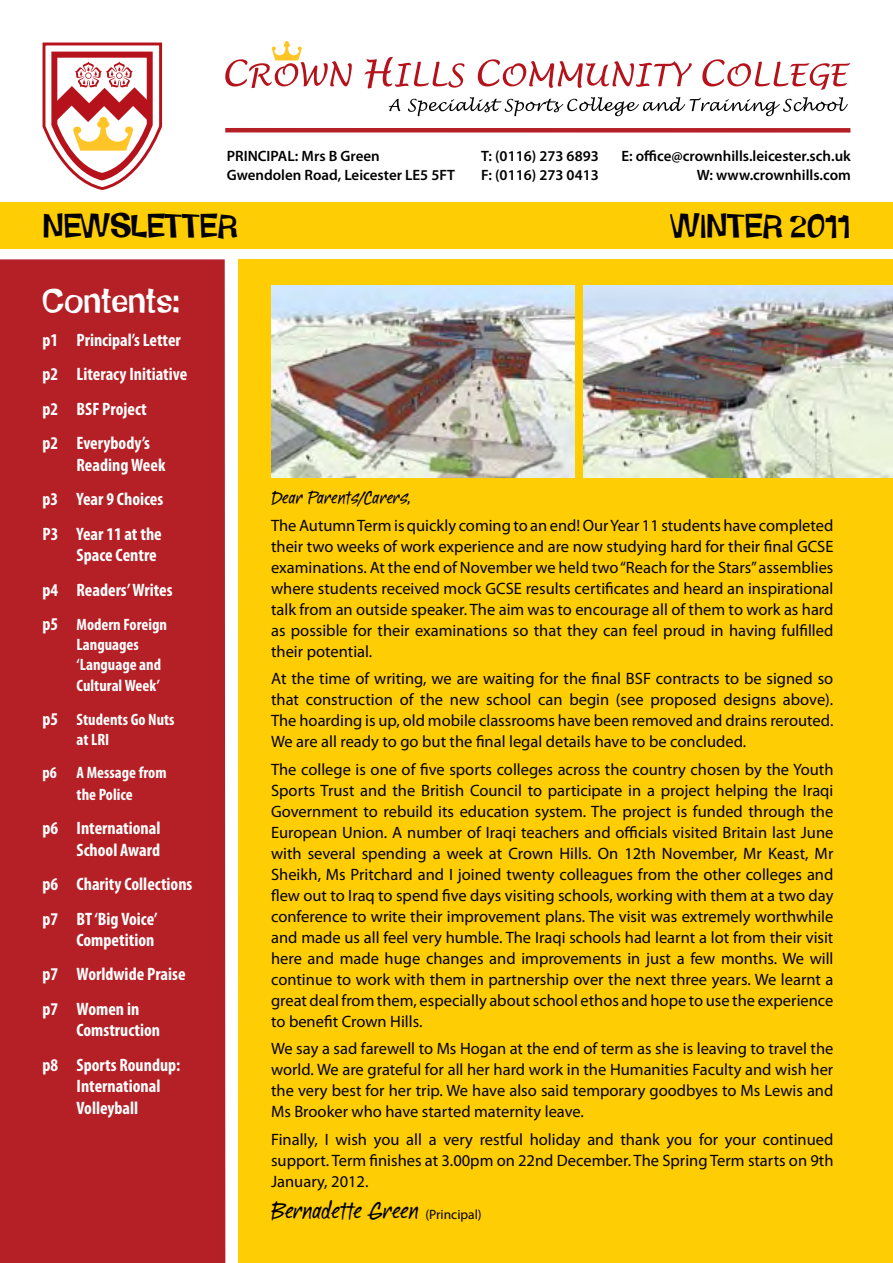
<style>
.page{position:relative;width:893px;height:1263px;background:#fff}
.page>*{position:absolute;margin:0;border:0;box-sizing:border-box;transform-origin:0 0}
.t1{font:31.5px "Schmelvetica";color:#000}
.t2{font:31.5px "Schmelvetica";color:#fff}
.t3{font:25.5px "Aspire";color:#000}
.t4{font:19.5px "Aspire";color:#000}
.t5{font:700 condensed 18px/34.3px "Myriad Pro";color:#fff}
.t6{font:16.5px/21px "Myriad Pro";color:#000;text-align:justify}
.t7{font:700 condensed 16.5px/20.2px "Myriad Pro";color:#fff}
.t8{font:600 15px "Myriad Pro";color:#000}
.s1{font-size:18px}
.s2{font-family:"Myriad Pro";font-size:13.5px}
</style>
<div class="page">
<div style="left:0;top:202px;width:893px;height:47px;background:#ffcd03"></div>
<svg style="left:364px;top:57px;width:100px;height:31px"></svg>
<svg style="left:478px;top:59px;width:214px;height:29px"></svg>
<svg style="left:702px;top:59px;width:148px;height:31px"></svg>
<svg style="left:225px;top:41px;width:127px;height:47px"></svg>
<svg style="left:389px;top:99px;width:11px;height:12px"></svg>
<svg style="left:408px;top:97px;width:440px;height:19px"></svg>
<svg style="left:43px;top:43px;width:119px;height:147px"></svg>
<div style="left:225px;top:128px;width:625px;height:5px;background:#b42025"></div>
<div style="left:0;top:259px;width:225px;height:1004px;background:#b42025"></div>
<div style="left:238px;top:259px;width:655px;height:1004px;background:#ffcd03"></div>
<img style="left:271px;top:286px;width:303px;height:191px">
<img style="left:584px;top:286px;width:309px;height:191px">
<p class="t8" style="left:227px;top:146px;width:154px">PRINCIPAL: Mrs B Green</p>
<p class="t8" style="left:481px;top:146px;width:119px">T: (0116) 273 6893</p>
<p class="t8" style="left:621px;top:146px;width:231px">E: office@crownhills.leicester.sch.uk</p>
<p class="t8" style="left:227px;top:165px;width:230px">Gwendolen Road, Leicester LE5 5FT</p>
<p class="t8" style="left:481px;top:165px;width:119px">F: (0116) 273 0413</p>
<p class="t8" style="left:697px;top:165px;width:156px">W: www.crownhills.com</p>
<h1 class="t1" style="left:43px;top:203px;width:196px">NEWSLETTER</h1>
<h1 class="t1" style="left:671px;top:203px;width:181px">WINTER 2011</h1>
<h1 class="t2" style="left:43px;top:278px;width:139px">Contents:</h1>
<p class="t5" style="left:43px;top:323px;width:146px">p1 Principal’s Letter p2 Literacy Initiative p2 BSF Project<br>p2 Everybody’s</p>
<p class="t5" style="left:43px;top:447px;width:124px;text-align:justify;text-indent:34px">Reading Week p3 Year 9 Choices P3 Year 11 at the</p>
<p class="t5" style="left:43px;top:538px;width:132px;text-indent:34px">Space Centre p4 Readers’ Writes</p>
<p class="t7" style="left:77px;top:614px;width:92px;text-indent:-34px"><span class="s1">p5</span> Modern Foreign<br>Languages ‘Language and<br>Cultural Week’</p>
<p class="t7" style="left:77px;top:709px;width:100px;text-indent:-34px"><span class="s1">p5</span> Students Go Nuts at LRI</p>
<p class="t7" style="left:43px;top:761px;width:126px;line-height:21.6px;text-align:center">p6 A Message from the Police</p>
<p class="t5" style="left:43px;top:817px;width:119px;line-height:21.6px;text-align:right">p6 International<br>School Award</p>
<p class="t5" style="left:43px;top:867px;width:151px">p6 Charity Collections p7 BT ‘Big Voice’</p>
<p class="t5" style="left:43px;top:922px;width:145px;text-indent:34px">Competition<br>p7 Worldwide Praise p7 Women in</p>
<p class="t5" style="left:43px;top:1013px;width:139px;text-indent:34px">Comstruction<br>p8 Sports Roundup:</p>
<p class="t5" style="left:77px;top:1075px;width:85px;line-height:21.6px">International<br>Volleyball</p>
<p class="t4" style="left:271px;top:486px;width:141px">Dear Parents/Carers,</p>
<p class="t6" style="left:271px;top:515px;width:564px">The Autumn Term is quickly coming to an end! Our Year 11 students have completed their two weeks of work experience and are now studying hard for their final GCSE examinations. At the end of November we held two “Reach for the Stars” assemblies where students received mock GCSE results certificates and heard an inspirational talk from an outside speaker. The aim was to encourage all of them to work as hard as possible for their examinations so that they can feel proud in having fulfilled their potential.</p>
<p class="t6" style="left:271px;top:668px;width:564px">At the time of writing, we are waiting for the final BSF contracts to be signed so that construction of the new school can begin (see proposed designs above).<br>The hoarding is up, old mobile classrooms have been removed and drains rerouted.<br>We are all ready to go but the final legal details have to be concluded.</p>
<p class="t6" style="left:271px;top:758px;width:564px">The college is one of five sports colleges across the country chosen by the Youth Sports Trust and the British Council to participate in a project helping the Iraqi Government to rebuild its education system. The project is funded through the European Union. A number of Iraqi teachers and officials visited Britain last June with several spending a week at Crown Hills. On 12th November, Mr Keast, Mr Sheikh, Ms Pritchard and I joined twenty colleagues from the other colleges and flew out to Iraq to spend five days visiting schools, working with them at a two day conference to write their improvement plans. The visit was extremely worthwhile and made us all feel very humble. The Iraqi schools had learnt a lot from their visit here and made huge changes and improvements in just a few months. We will continue to work with them in partnership over the next three years. We learnt a great deal from them, especially about school ethos and hope to use the experience to benefit Crown Hills.</p>
<p class="t6" style="left:271px;top:1038px;width:564px">We say a sad farewell to Ms Hogan at the end of term as she is leaving to travel the world. We are grateful for all her hard work in the Humanities Faculty and wish her the very best for her trip. We have also said temporary goodbyes to Ms Lewis and Ms Brooker who have started maternity leave.</p>
<p class="t6" style="left:271px;top:1128px;width:564px">Finally, I wish you all a very restful holiday and thank you for your continued support. Term finishes at 3.00pm on 22nd December. The Spring Term starts on 9th January, 2012.</p>
<h2 class="t3" style="left:271px;top:1196px;width:212px">Bernadette Green <span class="s2">(Principal)</span></h2>
</div>
